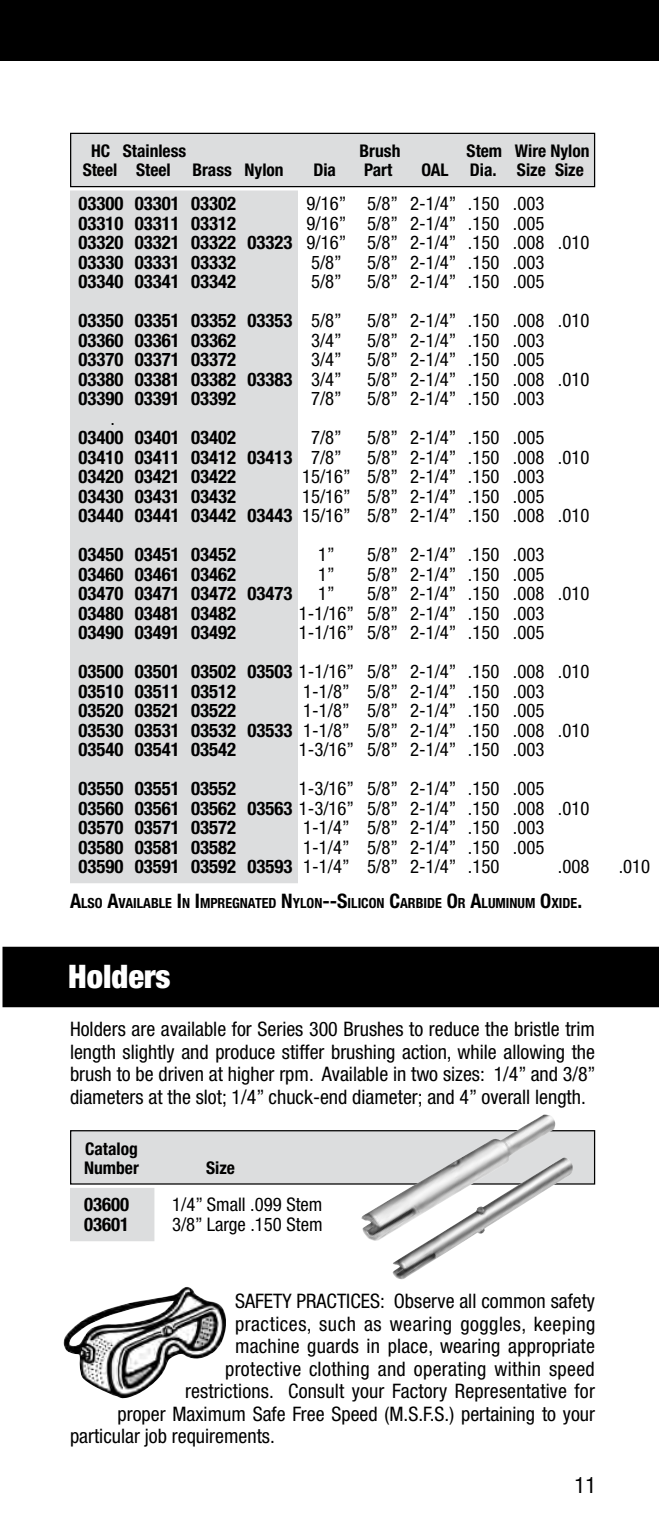
<style>
.page{position:relative;width:659px;height:1530px;background:#fff}
.page>*{position:absolute;margin:0;border:0;box-sizing:border-box;transform-origin:0 0}
.t1{font:900 condensed 32.5px "Helvetica Neue";color:#fff}
.t2{font:condensed 22.5px "Helvetica Neue";color:#000}
.t3{font:condensed 20px/22.5px "Helvetica Neue";letter-spacing:.01em;color:#000;text-align:justify}
.t4{font:condensed 18.75px/19.5px "Helvetica Neue";color:#000}
.t5{font:700 condensed 18.75px "Helvetica Neue";color:#000}
.t6{font:700 condensed 17.5px/19px "Helvetica Neue";color:#000}
.t7{font:700 condensed 14px "Helvetica Neue";color:#000}
.s1{font-weight:700}
.s2{font-weight:400}
.s3{font-size:20px}
</style>
<div class="page">
<hr style="left:0;top:0;width:3px;height:60px;background:#000">
<div style="left:3px;top:0;width:656px;height:60px;background:#000"></div>
<div style="left:70px;top:1188px;width:84px;height:53px;background:#dcddde"></div>
<div style="left:70px;top:190px;width:228px;height:693px;background:#dcddde"></div>
<div style="left:71px;top:133px;width:523px;height:54px;background:#dcddde"></div>
<div style="left:70px;top:133px;width:525px;height:54px;border:1px solid #000"></div>
<div style="left:2px;top:947px;width:657px;height:60px;background:#000"></div>
<div style="left:71px;top:1131px;width:523px;height:53px;background:#dcddde"></div>
<div style="left:70px;top:1130px;width:525px;height:55px;border:1px solid #000"></div>
<img style="left:361px;top:1115px;width:194px;height:126px">
<img style="left:392px;top:1158px;width:182px;height:122px">
<img style="left:63px;top:1287px;width:163px;height:111px">
<p class="t6" style="left:91px;top:141px;width:97px">HC Stainless</p>
<p class="t6" style="left:359px;top:141px;width:42px">Brush</p>
<p class="t6" style="left:466px;top:141px;width:125px">Stem Wire Nylon</p>
<p class="t6" style="left:83px;top:160px;width:203px">Steel Steel Brass Nylon</p>
<p class="t6" style="left:313px;top:160px;width:24px">Dia</p>
<p class="t6" style="left:364px;top:160px;width:30px">Part</p>
<p class="t6" style="left:421px;top:160px;width:164px">OAL Dia. Size Size</p>
<p class="t5" style="left:78px;top:192px;width:159px">03300 03301 03302</p>
<p class="t4" style="left:306px;top:194px;width:239px">9/16” 5/8” 2-1/4” .150 .003</p>
<p class="t5" style="left:78px;top:212px;width:159px">03310 03311 03312</p>
<p class="t4" style="left:78px;top:213px;width:512px;text-indent:228px">9/16” 5/8” 2-1/4” .150 .005<br><span class="s1">03320 03321 03322 03323</span> 9/16” 5/8” 2-1/4” .150 .008 .010<br><span class="s1">03330 03331 03332</span></p>
<p class="t4" style="left:311px;top:252px;width:32px">5/8”</p>
<p class="t4" style="left:367px;top:252px;width:179px">5/8” 2-1/4” .150 .003</p>
<p class="t5" style="left:78px;top:270px;width:159px">03340 03341 03342</p>
<p class="t4" style="left:311px;top:272px;width:32px">5/8”</p>
<p class="t4" style="left:367px;top:272px;width:179px">5/8” 2-1/4” .150 .005</p>
<p class="t5" style="left:78px;top:309px;width:265px">03350 03351 03352 03353 <span class="s2">5/8”</span></p>
<p class="t4" style="left:367px;top:311px;width:224px">5/8” 2-1/4” .150 .008 .010</p>
<p class="t5" style="left:78px;top:329px;width:159px">03360 03361 03362</p>
<p class="t4" style="left:311px;top:330px;width:32px">3/4”</p>
<p class="t4" style="left:367px;top:330px;width:179px">5/8” 2-1/4” .150 .003</p>
<p class="t5" style="left:78px;top:348px;width:159px">03370 03371 03372</p>
<p class="t4" style="left:311px;top:350px;width:32px">3/4”</p>
<p class="t4" style="left:367px;top:350px;width:179px">5/8” 2-1/4” .150 .005</p>
<p class="t5" style="left:78px;top:368px;width:265px">03380 03381 03382 03383 <span class="s2">3/4”</span></p>
<p class="t4" style="left:367px;top:369px;width:224px">5/8” 2-1/4” .150 .008 .010</p>
<p class="t5" style="left:78px;top:387px;width:159px">03390 03391 03392</p>
<p class="t4" style="left:311px;top:389px;width:32px">7/8”</p>
<p class="t4" style="left:367px;top:389px;width:179px">5/8” 2-1/4” .150 .003</p>
<p class="t4" style="left:110px;top:408px;width:6px">.</p>
<p class="t5" style="left:78px;top:426px;width:159px">03400 03401 03402</p>
<p class="t4" style="left:311px;top:428px;width:32px">7/8”</p>
<p class="t4" style="left:367px;top:428px;width:179px">5/8” 2-1/4” .150 .005</p>
<p class="t5" style="left:78px;top:446px;width:265px">03410 03411 03412 03413 <span class="s2">7/8”</span></p>
<p class="t4" style="left:367px;top:447px;width:224px">5/8” 2-1/4” .150 .008 .010</p>
<p class="t5" style="left:78px;top:465px;width:159px">03420 03421 03422</p>
<p class="t4" style="left:302px;top:467px;width:244px">15/16” 5/8” 2-1/4” .150 .003</p>
<p class="t5" style="left:78px;top:485px;width:159px">03430 03431 03432</p>
<p class="t4" style="left:78px;top:486px;width:512px;text-indent:223px">15/16” 5/8” 2-1/4” .150 .005<br><span class="s1">03440 03441 03442 03443</span> 15/16” 5/8” 2-1/4” .150 .008 .010</p>
<p class="t5" style="left:78px;top:543px;width:159px">03450 03451 03452</p>
<p class="t4" style="left:318px;top:545px;width:18px">1”</p>
<p class="t4" style="left:367px;top:545px;width:179px">5/8” 2-1/4” .150 .003</p>
<p class="t5" style="left:78px;top:563px;width:159px">03460 03461 03462</p>
<p class="t4" style="left:318px;top:564px;width:18px">1”</p>
<p class="t4" style="left:367px;top:564px;width:179px">5/8” 2-1/4” .150 .005</p>
<p class="t5" style="left:78px;top:582px;width:215px">03470 03471 03472 03473</p>
<p class="t4" style="left:318px;top:584px;width:18px">1”</p>
<p class="t4" style="left:367px;top:584px;width:224px">5/8” 2-1/4” .150 .008 .010</p>
<p class="t5" style="left:78px;top:602px;width:159px">03480 03481 03482</p>
<p class="t4" style="left:299px;top:603px;width:247px">1-1/16” 5/8” 2-1/4” .150 .003</p>
<p class="t5" style="left:78px;top:621px;width:159px">03490 03491 03492</p>
<p class="t4" style="left:78px;top:613px;width:512px;line-height:39px;text-indent:220px">1-1/16” 5/8” 2-1/4” .150 .005<br><span class="s1">03500 03501 03502 03503</span> 1-1/16” 5/8” 2-1/4” .150 .008 .010</p>
<p class="t5" style="left:78px;top:680px;width:159px">03510 03511 03512</p>
<p class="t4" style="left:303px;top:681px;width:243px">1-1/8” 5/8” 2-1/4” .150 .003</p>
<p class="t5" style="left:78px;top:699px;width:159px">03520 03521 03522</p>
<p class="t4" style="left:78px;top:701px;width:512px;text-indent:225px">1-1/8” 5/8” 2-1/4” .150 .005<br><span class="s1">03530 03531 03532 03533</span> 1-1/8” 5/8” 2-1/4” .150 .008 .010<br><span class="s1">03540 03541 03542</span></p>
<p class="t4" style="left:299px;top:740px;width:247px">1-3/16” 5/8” 2-1/4” .150 .003</p>
<p class="t4" style="left:78px;top:779px;width:512px;text-indent:220px">1-3/16” 5/8” 2-1/4” .150 .005<br><span class="s1">03560 03561 03562 03563</span> 1-3/16” 5/8” 2-1/4” .150 .008 .010<br><span class="s1">03570 03571 03572</span></p>
<p class="t5" style="left:78px;top:777px;width:159px">03550 03551 03552</p>
<p class="t4" style="left:303px;top:818px;width:243px">1-1/4” 5/8” 2-1/4” .150 .003</p>
<p class="t4" style="left:78px;top:837px;width:467px;text-indent:225px">1-1/4” 5/8” 2-1/4” .150 .005<br><span class="s1">03590 03591 03592 03593</span> 1-1/4” 5/8” 2-1/4” .150</p>
<p class="t5" style="left:78px;top:836px;width:159px">03580 03581 03582</p>
<p class="t4" style="left:558px;top:857px;width:33px">.008</p>
<p class="t4" style="left:619px;top:857px;width:33px">.010</p>
<p class="t7" style="left:70px;top:894px;width:513px"><span class="s3">A</span>LSO <span class="s3">A</span>VAILABLE <span class="s3">I</span> N <span class="s3">I</span> MPREGNATED <span class="s3">N</span>YLON<span class="s3">--S</span>ILICON <span class="s3">C</span>ARBIDE <span class="s3">O</span>R <span class="s3">A</span>LUMINUM <span class="s3">O</span>XIDE<span class="s3">.</span></p>
<h1 class="t1" style="left:68px;top:957px;width:104px">Holders</h1>
<p class="t3" style="left:70px;top:1018px;width:527px">Holders are available for Series 300 Brushes to reduce the bristle trim length slightly and produce stiffer brushing action, while allowing the brush to be driven at higher rpm. Available in two sizes: 1/4” and 3/8” diameters at the slot; 1/4” chuck-end diameter; and 4” overall length.</p>
<p class="t6" style="left:84px;top:1139px;width:56px">Catalog<br>Number</p>
<p class="t6" style="left:206px;top:1158px;width:30px">Size</p>
<p class="t5" style="left:84px;top:1193px;width:46px">03600</p>
<p class="t4" style="left:172px;top:1195px;width:152px">1/4” Small .099 Stem</p>
<p class="t5" style="left:84px;top:1213px;width:46px">03601</p>
<p class="t4" style="left:172px;top:1214px;width:152px">3/8” Large .150 Stem</p>
<p class="t3" style="left:235px;top:1290px;width:361px">SAFETY PRACTICES: Observe all common safety</p>
<p class="t3" style="left:235px;top:1312px;width:362px">practices, such as wearing goggles, keeping</p>
<p class="t3" style="left:235px;top:1335px;width:361px">machine guards in place, wearing appropriate</p>
<p class="t3" style="left:225px;top:1357px;width:371px">protective clothing and operating within speed</p>
<p class="t3" style="left:185px;top:1380px;width:411px">restrictions. Consult your Factory Representative for</p>
<p class="t3" style="left:118px;top:1402px;width:479px">proper Maximum Safe Free Speed (M.S.F.S.) pertaining to your</p>
<p class="t3" style="left:70px;top:1425px;width:206px">particular job requirements.</p>
<p class="t2" style="left:574px;top:1472px;width:23px">11</p>
</div>
